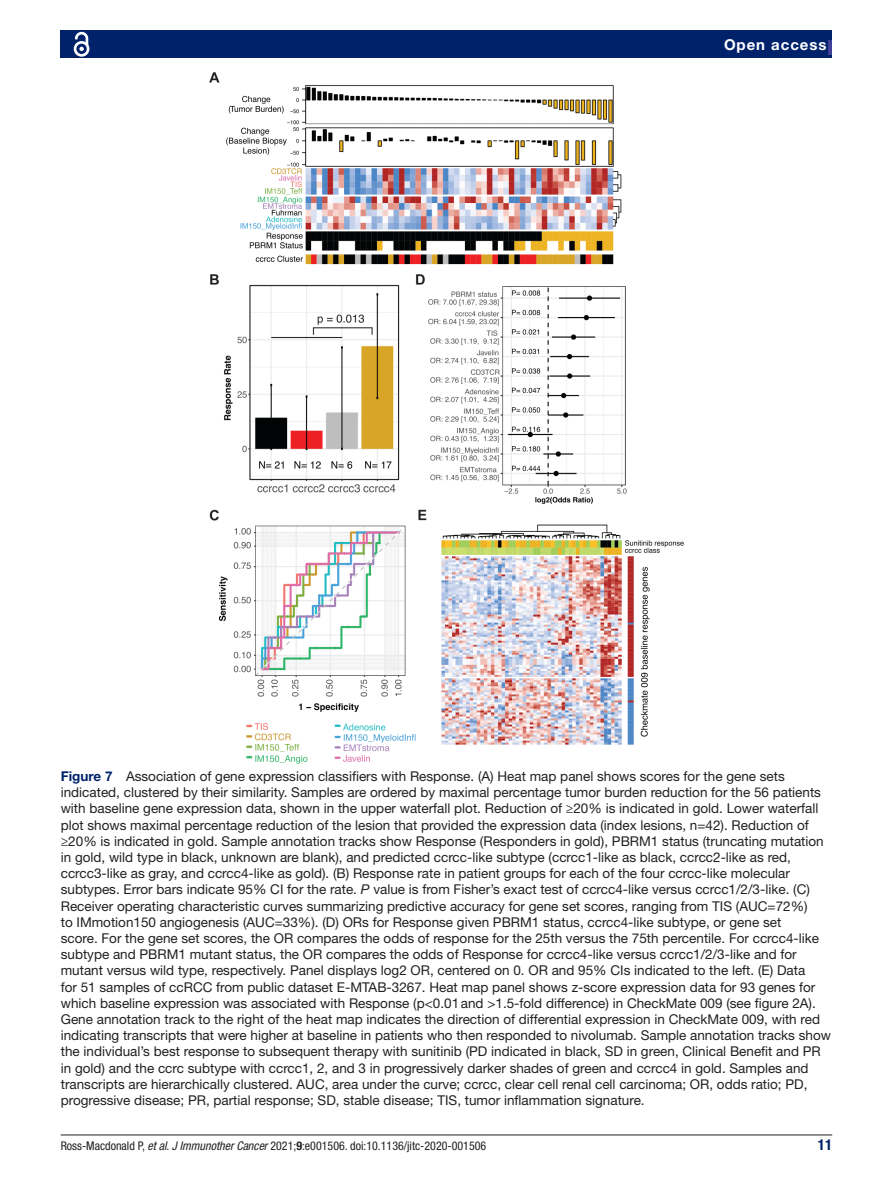
<style>
.page{position:relative;width:893px;height:1191px;background:#fff}
.page>*{position:absolute;margin:0;border:0;box-sizing:border-box;transform-origin:0 0}
.t1{font:700 15px "Helvetica Neue LT Std";letter-spacing:.065em;color:#fff}
.t2{font:700 condensed 15px "Helvetica Neue LT Std";color:#00226b}
.t3{font:13.5px/16.2px "Helvetica Neue LT Std";color:#231f20}
.t4{font:condensed 12px "Helvetica Neue LT Std";color:#231f20}
.s1{font-weight:700;color:#00226b}
.s2{font-style:italic}
.s3{font-weight:700}
</style>
<div class="page">
<hr style="left:61px;top:1134px;width:771px;height:1px;background:#231f20">
<div style="left:61px;top:31px;width:771px;height:27px;background:#00226b"></div>
<hr style="left:828px;top:40px;width:4px;height:15px;background:#414099">
<svg style="left:73px;top:31px;width:17px;height:26px"></svg>
<img style="left:210px;top:73px;width:473px;height:690px">
<p class="t1" style="left:724px;top:35px;width:104px">Open access</p>
<p class="t3" style="left:61px;top:768px;width:772px"><span class="s1">Figure 7</span> Association of gene expression classifiers with Response. (A) Heat map panel shows scores for the gene sets indicated, clustered by their similarity. Samples are ordered by maximal percentage tumor burden reduction for the 56 patients with baseline gene expression data, shown in the upper waterfall plot. Reduction of ≥20% is indicated in gold. Lower waterfall plot shows maximal percentage reduction of the lesion that provided the expression data (index lesions, n=42). Reduction of ≥20% is indicated in gold. Sample annotation tracks show Response (Responders in gold), PBRM1 status (truncating mutation in gold, wild type in black, unknown are blank), and predicted ccrcc-like subtype (ccrcc1-like as black, ccrcc2-like as red, ccrcc3-like as gray, and ccrcc4-like as gold). (B) Response rate in patient groups for each of the four ccrcc-like molecular subtypes. Error bars indicate 95% CI for the rate. <span class="s2">P</span> value is from Fisher’s exact test of ccrcc4-like versus ccrcc1/2/3-like. (C)<br>Receiver operating characteristic curves summarizing predictive accuracy for gene set scores, ranging from TIS (AUC=72%)<br>to IMmotion150 angiogenesis (AUC=33%). (D) ORs for Response given PBRM1 status, ccrcc4-like subtype, or gene set<br>score. For the gene set scores, the OR compares the odds of response for the 25th versus the 75th percentile. For ccrcc4-like subtype and PBRM1 mutant status, the OR compares the odds of Response for ccrcc4-like versus ccrcc1/2/3-like and for mutant versus wild type, respectively. Panel displays log2 OR, centered on 0. OR and 95% CIs indicated to the left. (E) Data<br>for 51 samples of ccRCC from public dataset E-MTAB-3267. Heat map panel shows z-score expression data for 93 genes for which baseline expression was associated with Response (p&lt;0.01and &gt;1.5-fold difference) in CheckMate 009 (see figure 2A).<br>Gene annotation track to the right of the heat map indicates the direction of differential expression in CheckMate 009, with red indicating transcripts that were higher at baseline in patients who then responded to nivolumab. Sample annotation tracks show the individual’s best response to subsequent therapy with sunitinib (PD indicated in black, SD in green, Clinical Benefit and PR in gold) and the ccrc subtype with ccrcc1, 2, and 3 in progressively darker shades of green and ccrcc4 in gold. Samples and transcripts are hierarchically clustered. AUC, area under the curve; ccrcc, clear cell renal cell carcinoma; OR, odds ratio; PD, progressive disease; PR, partial response; SD, stable disease; TIS, tumor inflammation signature.</p>
<p class="t4" style="left:61px;top:1138px;width:427px">Ross-Macdonald P, <span class="s2">et al</span>. <span class="s2">J Immunother Cancer</span> 2021;<span class="s3">9</span>:e001506. doi:10.1136/jitc-2020-001506</p>
<p class="t2" style="left:818px;top:1135px;width:16px">11</p>
</div>
